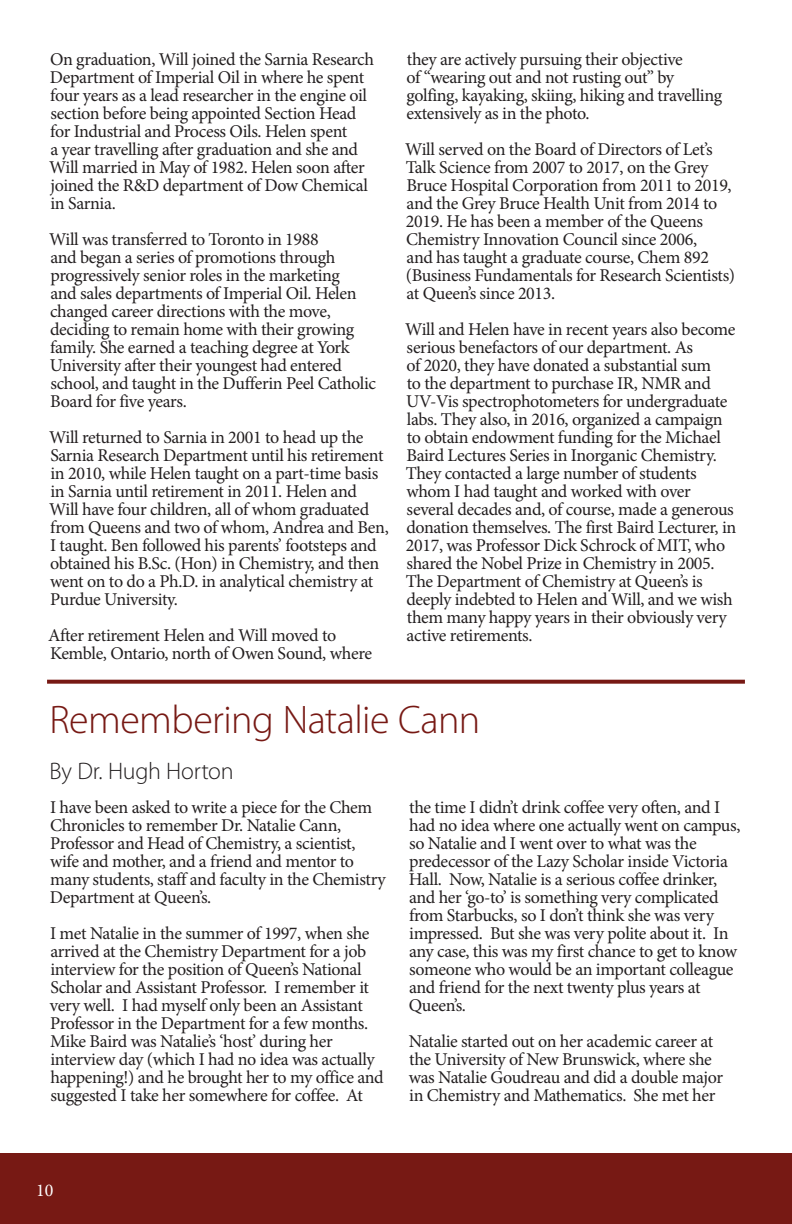
<style>
.page{position:relative;width:792px;height:1224px;background:#fff}
.page>*{position:absolute;margin:0;border:0;box-sizing:border-box;transform-origin:0 0}
.t1{font:300 40px "Myriad Pro";letter-spacing:-.015em;color:#771914}
.t2{font:300 24px "Myriad Pro";letter-spacing:-.01em;color:#231f20}
.Paragraph_Style_1_co{font:18px/18px "Minion Pro";letter-spacing:-.02em;color:#231f20}
.t3{font:18px "Minion Pro";color:#fff}
</style>
<div class="page">
<div style="left:0;top:1153px;width:792px;height:71px;background:#771914"></div>
<svg style="left:47px;top:680px;width:698px;height:4px;background:#812b26"></svg>
<p class="Paragraph_Style_1_co" style="left:49px;top:50px;width:327px">On graduation, Will joined the Sarnia Research Department of Imperial Oil in where he spent four years as a lead researcher in the engine oil section before being appointed Section Head for Industrial and Process Oils. Helen spent<br>a year travelling after graduation and she and Will married in May of 1982. Helen soon after joined the R&amp;D department of Dow Chemical in Sarnia.</p>
<p class="Paragraph_Style_1_co" style="left:49px;top:230px;width:329px">Will was transferred to Toronto in 1988<br>and began a series of promotions through progressively senior roles in the marketing<br>and sales departments of Imperial Oil. Helen changed career directions with the move, deciding to remain home with their growing family. She earned a teaching degree at York University after their youngest had entered school, and taught in the Dufferin Peel Catholic Board for five years.</p>
<p class="Paragraph_Style_1_co" style="left:49px;top:428px;width:341px">Will returned to Sarnia in 2001 to head up the Sarnia Research Department until his retirement in 2010, while Helen taught on a part-time basis in Sarnia until retirement in 2011. Helen and Will have four children, all of whom graduated from Queens and two of whom, Andrea and Ben, I taught. Ben followed his parents’ footsteps and obtained his B.Sc. (Hon) in Chemistry, and then went on to do a Ph.D. in analytical chemistry at Purdue University.</p>
<p class="Paragraph_Style_1_co" style="left:48px;top:626px;width:326px">After retirement Helen and Will moved to<br>Kemble, Ontario, north of Owen Sound, where</p>
<p class="Paragraph_Style_1_co" style="left:406px;top:50px;width:317px">they are actively pursuing their objective<br>of “wearing out and not rusting out” by golfing, kayaking, skiing, hiking and travelling extensively as in the photo.</p>
<p class="Paragraph_Style_1_co" style="left:405px;top:140px;width:331px">Will served on the Board of Directors of Let’s Talk Science from 2007 to 2017, on the Grey Bruce Hospital Corporation from 2011 to 2019, and the Grey Bruce Health Unit from 2014 to 2019. He has been a member of the Queens Chemistry Innovation Council since 2006,<br>and has taught a graduate course, Chem 892 (Business Fundamentals for Research Scientists) at Queen’s since 2013.</p>
<p class="Paragraph_Style_1_co" style="left:405px;top:320px;width:333px">Will and Helen have in recent years also become serious benefactors of our department. As<br>of 2020, they have donated a substantial sum<br>to the department to purchase IR, NMR and UV-Vis spectrophotometers for undergraduate labs. They also, in 2016, organized a campaign to obtain endowment funding for the Michael Baird Lectures Series in Inorganic Chemistry.<br>They contacted a large number of students whom I had taught and worked with over several decades and, of course, made a generous donation themselves. The first Baird Lecturer, in 2017, was Professor Dick Schrock of MIT, who shared the Nobel Prize in Chemistry in 2005.</p>
<p class="Paragraph_Style_1_co" style="left:406px;top:572px;width:328px">The Department of Chemistry at Queen’s is deeply indebted to Helen and Will, and we wish them many happy years in their obviously very active retirements.</p>
<p class="t1" style="left:49px;top:697px;width:432px">Remembering Natalie Cann</p>
<p class="t2" style="left:49px;top:758px;width:186px">By Dr. Hugh Horton</p>
<p class="Paragraph_Style_1_co" style="left:50px;top:798px;width:337px">I have been asked to write a piece for the Chem Chronicles to remember Dr. Natalie Cann, Professor and Head of Chemistry, a scientist, wife and mother, and a friend and mentor to many students, staff and faculty in the Chemistry Department at Queen’s.</p>
<p class="Paragraph_Style_1_co" style="left:50px;top:924px;width:335px">I met Natalie in the summer of 1997, when she arrived at the Chemistry Department for a job interview for the position of Queen’s National Scholar and Assistant Professor. I remember it very well. I had myself only been an Assistant Professor in the Department for a few months.<br>Mike Baird was Natalie’s ‘host’ during her interview day (which I had no idea was actually happening!) and he brought her to my office and suggested I take her somewhere for coffee. At</p>
<p class="Paragraph_Style_1_co" style="left:409px;top:798px;width:333px">the time I didn’t drink coffee very often, and I had no idea where one actually went on campus, so Natalie and I went over to what was the predecessor of the Lazy Scholar inside Victoria Hall. Now, Natalie is a serious coffee drinker, and her ‘go-to’ is something very complicated from Starbucks, so I don’t think she was very impressed. But she was very polite about it. In any case, this was my first chance to get to know someone who would be an important colleague and friend for the next twenty plus years at Queen’s.</p>
<p class="Paragraph_Style_1_co" style="left:409px;top:1032px;width:316px">Natalie started out on her academic career at the University of New Brunswick, where she was Natalie Goudreau and did a double major in Chemistry and Mathematics. She met her</p>
<p class="t3" style="left:36px;top:1178px;width:19px">10</p>
</div>
